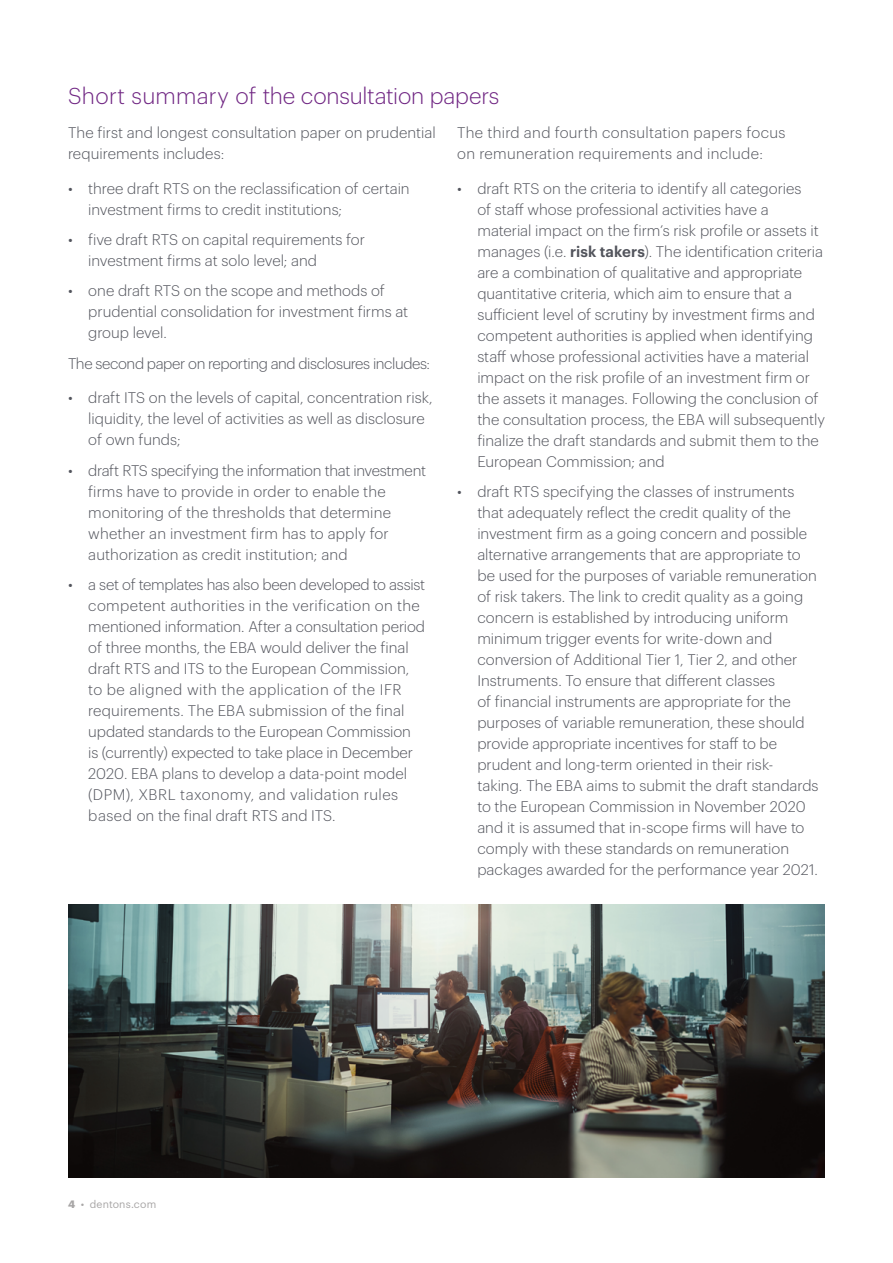
<style>
.page{position:relative;width:893px;height:1263px;background:#fff}
.page>*{position:absolute;margin:0;border:0;box-sizing:border-box;transform-origin:0 0}
.t1{font:300 22.5px "Dentons Sans";letter-spacing:-.005em;color:#702683}
.t2{font:300 15px/21px "Dentons Sans";color:#52545c}
.t3{font:300 15px/21px "Dentons Sans";letter-spacing:.02em;color:#52545c}
.t4{font:300 15px "Dentons Sans";letter-spacing:-.025em;color:#52545c}
.t5{font:10.5px "Dentons Sans";letter-spacing:.015em;color:#a8a6a6}
.s1{font-weight:600}
.s2{font-weight:700}
</style>
<div class="page">
<img style="left:68px;top:904px;width:757px;height:274px">
<h1 class="t1" style="left:68px;top:79px;width:433px">Short summary of the consultation papers</h1>
<p class="t2" style="left:68px;top:121px;width:369px">The first and longest consultation paper on prudential requirements includes:</p>
<p class="t2" style="left:88px;top:176px;width:323px;text-indent:-20px">• three draft RTS on the reclassification of certain investment firms to credit institutions;</p>
<p class="t2" style="left:88px;top:228px;width:278px;text-indent:-20px">• five draft RTS on capital requirements for investment firms at solo level; and</p>
<p class="t2" style="left:88px;top:279px;width:321px;text-indent:-20px">• one draft RTS on the scope and methods of prudential consolidation for investment firms at group level.</p>
<p class="t4" style="left:68px;top:353px;width:364px">The second paper on reporting and disclosures includes:</p>
<p class="t2" style="left:88px;top:386px;width:346px;text-indent:-20px">• draft ITS on the levels of capital, concentration risk, liquidity, the level of activities as well as disclosure of own funds;</p>
<p class="t2" style="left:88px;top:459px;width:339px;text-indent:-20px">• draft RTS specifying the information that investment firms have to provide in order to enable the monitoring of the thresholds that determine whether an investment firm has to apply for authorization as credit institution; and</p>
<p class="t2" style="left:88px;top:573px;width:338px;text-indent:-20px">• a set of templates has also been developed to assist competent authorities in the verification on the mentioned information. After a consultation period of three months, the EBA would deliver the final draft RTS and ITS to the European Commission, to be aligned with the application of the IFR requirements. The EBA submission of the final updated standards to the European Commission<br>is (currently) expected to take place in December 2020. EBA plans to develop a data-point model (DPM), XBRL taxonomy, and validation rules based on the final draft RTS and ITS.</p>
<p class="t3" style="left:457px;top:121px;width:330px">The third and fourth consultation papers focus on remuneration requirements and include:</p>
<p class="t2" style="left:477px;top:176px;width:349px;text-indent:-20px">• draft RTS on the criteria to identify all categories<br>of staff whose professional activities have a material impact on the firm’s risk profile or assets it manages (i.e. <span class="s1">risk takers</span>). The identification criteria are a combination of qualitative and appropriate quantitative criteria, which aim to ensure that a sufficient level of scrutiny by investment firms and competent authorities is applied when identifying staff whose professional activities have a material impact on the risk profile of an investment firm or the assets it manages. Following the conclusion of the consultation process, the EBA will subsequently finalize the draft standards and submit them to the European Commission; and</p>
<p class="t2" style="left:477px;top:480px;width:343px;text-indent:-20px">• draft RTS specifying the classes of instruments that adequately reflect the credit quality of the investment firm as a going concern and possible alternative arrangements that are appropriate to be used for the purposes of variable remuneration of risk takers. The link to credit quality as a going concern is established by introducing uniform minimum trigger events for write-down and conversion of Additional Tier 1, Tier 2, and other Instruments. To ensure that different classes<br>of financial instruments are appropriate for the purposes of variable remuneration, these should provide appropriate incentives for staff to be prudent and long-term oriented in their risk&shy;taking. The EBA aims to submit the draft standards to the European Commission in November 2020 and it is assumed that in-scope firms will have to comply with these standards on remuneration packages awarded for the performance year 2021.</p>
<p class="t5" style="left:68px;top:1196px;width:90px"><span class="s2">4</span> • dentons.com</p>
</div>
